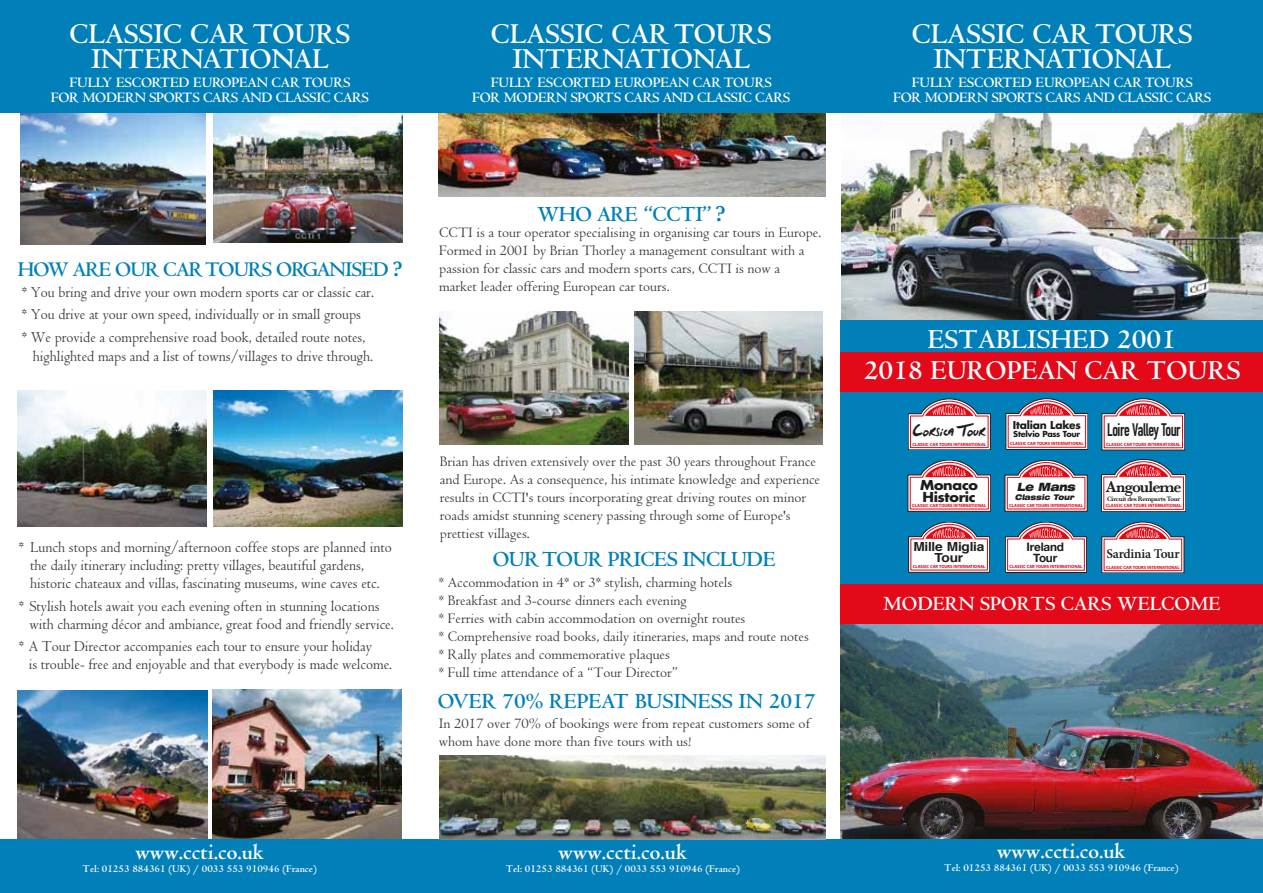
<style>
.page{position:relative;width:1263px;height:893px;background:#fff}
.page>*{position:absolute;margin:0;border:0;box-sizing:border-box;transform-origin:0 0}
.t1{font:700 30px/25.5px "Centaur";color:#fff;text-align:center}
.t2{font:700 28.5px/31.5px "Centaur";color:#fff;text-align:center}
.t3{font:700 23.1px "Centaur";color:#fff}
.t4{font:700 22.5px "Centaur";letter-spacing:-.02em;color:#007fb9}
.t5{font:700 22.5px "Centaur";color:#007fb9}
.t6{font:700 21.75px "Centaur";letter-spacing:-.04em;color:#007fb9}
.t7{font:700 21px "Centaur";color:#fff}
.t8{font:17.85px "DIN Engschrift";letter-spacing:-.03em;color:#1d1d1b;scale:.87 1}
.t9{font:600 16.35px "Baskerville";letter-spacing:-.065em;color:#1d1d1b}
.t10{font:15.75px/18px "Centaur";color:#393838;scale:.95 1}
.t11{font:15.6px "Cyanide Gothic";letter-spacing:-.005em;color:#1d1d1b;scale:.86 1}
.t12{font:15px/18px "Centaur";color:#393838}
.t13{font:700 15px/14.7px "Centaur";letter-spacing:-.02em;color:#fff;text-align:center}
.t14{font:700 13.35px/11.9px "Futura";letter-spacing:-.02em;color:#1d1d1b;scale:1.08 1}
.t15{font:600 13.35px "Minion Pro";letter-spacing:-.015em;color:#1d1d1b}
.t16{font:700 12.45px/10.9px "Helvetica";letter-spacing:-.02em;color:#1d1d1b;text-align:center;scale:1.1 1}
.t17{font:700 11.7px/12px "Helvetica Neue";letter-spacing:-.015em;color:#1d1d1b;text-align:center}
.t18{font:italic 900 expanded 11.4px "Swiss 721 BT";color:#1d1d1b;scale:.89 1}
.t19{font:700 10.65px "Centaur";color:#fff}
.t20{font:700 10.65px "Futura";letter-spacing:-.025em;color:#1d1d1b}
.t21{font:700 8.1px "Futura";letter-spacing:-.035em;color:#1d1d1b}
.t22{font:italic 900 expanded 7.8px "Swiss 721 BT";color:#1d1d1b;scale:.89 1}
.t23{font:600 6.6px "Baskerville";letter-spacing:-.05em;color:#1d1d1b}
.t24{font:700 4.65px "Myriad Pro";color:#e30613}
.t25{font:700 4.5px "Myriad Pro";letter-spacing:.005em;color:#e30613}
.s1{font-family:"Baskerville";font-weight:600}
.s2{font-size:23.55px}
.s3{font-size:21.6px}
</style>
<div class="page">
<img style="left:18px;top:691px;width:189px;height:149px">
<img style="left:212px;top:690px;width:189px;height:150px">
<img style="left:438px;top:112px;width:387px;height:84px">
<img style="left:213px;top:112px;width:190px;height:131px">
<img style="left:841px;top:624px;width:422px;height:216px">
<img style="left:841px;top:112px;width:422px;height:208px">
<div style="left:840px;top:320px;width:423px;height:304px;background:#007fb9"></div>
<div style="left:17px;top:101px;width:189px;height:146px;background:linear-gradient(to right,#fff,#fff)"></div>
<img style="left:20px;top:112px;width:186px;height:132px">
<div style="left:0;top:840px;width:1263px;height:53px;background:#007fb9"></div>
<div style="left:0;top:0;width:1263px;height:112px;background:#007fb9"></div>
<svg style="left:1102px;top:399px;width:83px;height:51px;background:#cfc3cc"></svg>
<svg style="left:1005px;top:522px;width:82px;height:50px;background:#cec2cc"></svg>
<svg style="left:1101px;top:459px;width:85px;height:53px;background:#cac0ca"></svg>
<svg style="left:1102px;top:522px;width:82px;height:51px;background:#cec2cc"></svg>
<svg style="left:1006px;top:399px;width:82px;height:50px;background:#d1c4ce"></svg>
<svg style="left:908px;top:460px;width:83px;height:51px;background:#cfc3cd"></svg>
<svg style="left:1005px;top:460px;width:82px;height:51px;background:#cec3cd"></svg>
<svg style="left:908px;top:399px;width:82px;height:51px;background:#cfc2cc"></svg>
<img style="left:439px;top:311px;width:189px;height:133px">
<img style="left:17px;top:391px;width:189px;height:136px">
<img style="left:213px;top:391px;width:190px;height:136px">
<img style="left:635px;top:312px;width:188px;height:132px">
<img style="left:439px;top:755px;width:386px;height:85px">
<div style="left:840px;top:585px;width:423px;height:39px;background:#e30918"></div>
<div style="left:840px;top:352px;width:423px;height:39px;background:#e30918"></div>
<svg style="left:908px;top:522px;width:82px;height:50px;background:#cdc1cb"></svg>
<h1 class="t1" style="left:70px;top:22px;width:282px">CLASSIC CAR TOURS<br>INTERNATIONAL</h1>
<p class="t13" style="left:51px;top:76px;width:320px">FULLY ESCORTED EUROPEAN CARTOURS<br>FOR MODERN SPORTS CARS AND CLASSIC CARS</p>
<h1 class="t1" style="left:491px;top:22px;width:282px">CLASSIC CAR TOURS<br>INTERNATIONAL</h1>
<p class="t13" style="left:472px;top:76px;width:320px">FULLY ESCORTED EUROPEAN CARTOURS<br>FOR MODERN SPORTS CARS AND CLASSIC CARS</p>
<h3 class="t6" style="left:18px;top:258px;width:386px">HOW ARE OUR CARTOURS ORGANISED <span class="s1">?</span></h3>
<p class="t10" style="left:22px;top:281px;width:372px;line-height:22.5px">* You bring and drive your own modern sports car or classic car. * You drive at your own speed, individually or in small groups<br>* We provide a comprehensive road book, detailed route notes,</p>
<p class="t10" style="left:33px;top:348px;width:360px">highlighted maps and a list of towns/villages to drive through.</p>
<p class="t10" style="left:30px;top:539px;width:382px;text-indent:-11px">* Lunch stops and morning/afternoon coffee stops are planned into the daily itinerary including: pretty villages, beautiful gardens, historic chateaux and villas, fascinating museums, wine caves etc.</p>
<p class="t10" style="left:30px;top:597px;width:385px;text-indent:-11px">* Stylish hotels await you each evening often in stunning locations with charming décor and ambiance, great food and friendly service.</p>
<p class="t10" style="left:29px;top:638px;width:384px;text-indent:-10px">* A Tour Director accompanies each tour to ensure your holiday<br>is trouble- free and enjoyable and that everybody is made welcome.</p>
<h3 class="t4" style="left:537px;top:202px;width:190px">WHO ARE “CCTI” <span class="s1">?</span></h3>
<p class="t12" style="left:439px;top:223px;width:384px">CCTI is a tour operator specialising in organising car tours in Europe.<br>Formed in 2001 by Brian Thorley a management consultant with a passion for classic cars and modern sports cars, CCTI is now a market leader offering European car tours.</p>
<p class="t12" style="left:440px;top:453px;width:382px">Brian has driven extensively over the past 30 years throughout France and Europe. As a consequence, his intimate knowledge and experience results in CCTI's tours incorporating great driving routes on minor roads amidst stunning scenery passing through some of Europe's prettiest villages.</p>
<h3 class="t4" style="left:493px;top:547px;width:284px">OURTOUR PRICES INCLUDE</h3>
<p class="t12" style="left:439px;top:573px;width:371px">* Accommodation in 4* or 3* stylish, charming hotels<br>* Breakfast and 3-course dinners each evening<br>* Ferries with cabin accommodation on overnight routes<br>* Comprehensive road books, daily itineraries, maps and route notes * Rally plates and commemorative plaques<br>* Full time attendance of a “Tour Director”</p>
<h3 class="t5" style="left:438px;top:689px;width:379px">OVER 70% REPEAT BUSINESS IN 2017</h3>
<p class="t12" style="left:439px;top:714px;width:373px">In 2017 over 70% of bookings were from repeat customers some of whom have done more than five tours with us!</p>
<h3 class="t3" style="left:135px;top:840px;width:130px">www.ccti.co.uk</h3>
<p class="t19" style="left:83px;top:863px;width:236px">Tel: 01253 884361 (UK) / 0033 553 910946 (France)</p>
<h3 class="t3" style="left:558px;top:839px;width:130px">www.ccti.co.uk</h3>
<p class="t19" style="left:506px;top:863px;width:236px">Tel: 01253 884361 (UK) / 0033 553 910946 (France)</p>
<h1 class="t1" style="left:912px;top:22px;width:282px">CLASSIC CAR TOURS<br>INTERNATIONAL</h1>
<p class="t13" style="left:893px;top:76px;width:320px">FULLY ESCORTED EUROPEAN CARTOURS<br>FOR MODERN SPORTS CARS AND CLASSIC CARS</p>
<h2 class="t2" style="left:864px;top:324px;width:378px">ESTABLISHED 2001<br>2018 EUROPEAN CAR TOURS</h2>
<p class="t11" style="left:912px;top:423px;width:87px"><span class="s2">C</span>orsica <span class="s3">T</span>our</p>
<p class="t20" style="left:1013px;top:417px;width:70px">Italian Lakes</p>
<p class="t21" style="left:1013px;top:429px;width:68px">Stelvio Pass Tour</p>
<p class="t8" style="left:1107px;top:420px;width:86px">Loire Valley Tour</p>
<p class="t25" style="left:912px;top:441px;width:75px">CLASSIC CAR TOURS INTERNATIONAL</p>
<p class="t25" style="left:1010px;top:441px;width:75px">CLASSIC CAR TOURS INTERNATIONAL</p>
<p class="t24" style="left:1106px;top:441px;width:76px">CLASSIC CAR TOURS INTERNATIONAL</p>
<p class="t14" style="left:920px;top:479px;width:55px">Monaco<br>Historic</p>
<p class="t25" style="left:912px;top:503px;width:76px">CLASSIC CAR TOURS INTERNATIONAL</p>
<p class="t18" style="left:1017px;top:480px;width:70px">Le Mans</p>
<p class="t22" style="left:1015px;top:492px;width:70px">Classic Tour</p>
<p class="t25" style="left:1009px;top:502px;width:75px">CLASSIC CAR TOURS INTERNATIONAL</p>
<p class="t9" style="left:1106px;top:477px;width:77px">Angouleme</p>
<p class="t23" style="left:1107px;top:495px;width:75px">Circuit des Remparts Tour</p>
<p class="t24" style="left:1106px;top:503px;width:77px">CLASSIC CAR TOURS INTERNATIONAL</p>
<p class="t16" style="left:913px;top:541px;width:66px">Mille Miglia<br>Tour</p>
<p class="t17" style="left:1026px;top:541px;width:39px">Ireland<br>Tour</p>
<p class="t15" style="left:1106px;top:544px;width:75px">Sardinia Tour</p>
<p class="t25" style="left:913px;top:564px;width:74px">CLASSIC CAR TOURS INTERNATIONAL</p>
<p class="t25" style="left:1009px;top:564px;width:74px">CLASSIC CAR TOURS INTERNATIONAL</p>
<p class="t25" style="left:1106px;top:564px;width:75px">CLASSIC CAR TOURS INTERNATIONAL</p>
<h3 class="t7" style="left:883px;top:593px;width:339px">MODERN SPORTS CARS WELCOME</h3>
<h3 class="t3" style="left:997px;top:839px;width:130px">www.ccti.co.uk</h3>
<p class="t19" style="left:944px;top:862px;width:236px">Tel: 01253 884361 (UK) / 0033 553 910946 (France)</p>
</div>
